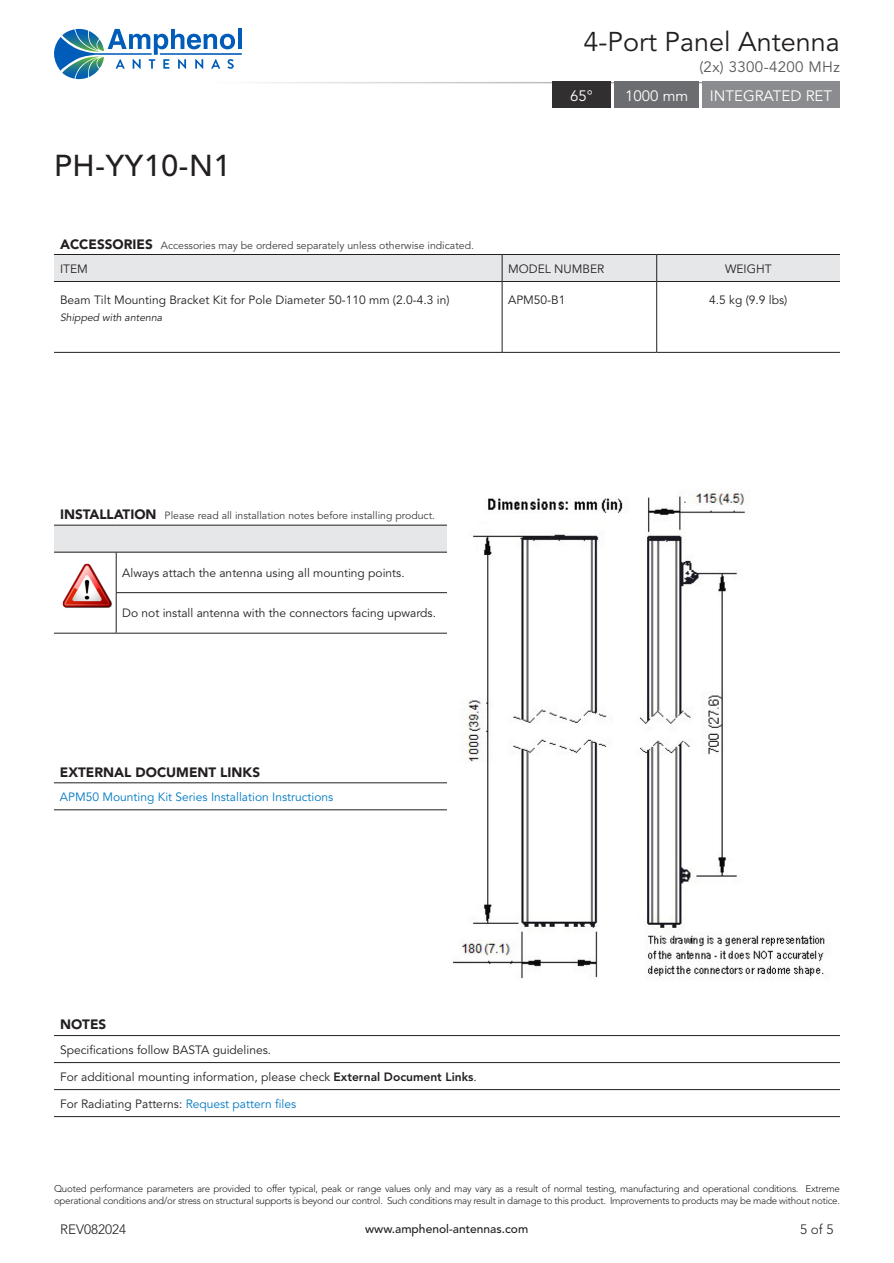
<style>
.page{position:relative;width:894px;height:1263px;background:#fff}
.page>*{position:absolute;margin:0;border:0;box-sizing:border-box;transform-origin:0 0}
.t1{font:500 30px "Avenir LT Std";letter-spacing:.025em;color:#231f20}
.t2{font:27px "Avenir LT Std";color:#231f20}
.t3{font:15px "Avenir LT Std";color:#fff}
.t4{font:15px "Avenir LT Std";letter-spacing:.025em;color:#57585a}
.t5{font:900 13.5px "Avenir LT Std";color:#231f20}
.t6{font:300 13.5px "Avenir LT Std";color:#231f20}
.t7{font:12px "Avenir LT Std";color:#231f20}
.t8{font:12px "Avenir LT Std";color:#0079c2}
.t9{font:500 12px "Avenir LT Std";color:#231f20}
.t10{font:10.5px "Avenir LT Std";color:#3e3e3f}
.t11{font:italic 10.5px "Avenir LT Std";color:#231f20}
.t12{font:300 9.75px/11.7px "Avenir LT Std";letter-spacing:-.025em;color:#231f20}
.s1{font-weight:900;font-size:13.5px;color:#231f20}
.s2{font-weight:800}
.s3{color:#0079c2}
</style>
<div class="page">
<div style="left:54px;top:254px;width:785px;height:27px;background:#e6e7e9"></div>
<hr style="left:54px;top:281px;width:448px;height:1px;background:#231f20">
<hr style="left:502px;top:281px;width:154px;height:1px;background:#231f20">
<hr style="left:501px;top:282px;width:1px;height:70px;background:#231f20">
<hr style="left:656px;top:281px;width:183px;height:1px;background:#231f20">
<hr style="left:656px;top:282px;width:1px;height:70px;background:#231f20">
<hr style="left:54px;top:352px;width:448px;height:1px;background:#231f20">
<hr style="left:502px;top:352px;width:154px;height:1px;background:#231f20">
<hr style="left:656px;top:352px;width:183px;height:1px;background:#231f20">
<div style="left:54px;top:525px;width:393px;height:27px;background:#e6e7e9"></div>
<hr style="left:54px;top:525px;width:62px;height:1px;background:#231f20">
<hr style="left:116px;top:525px;width:331px;height:1px;background:#231f20">
<hr style="left:54px;top:552px;width:62px;height:1px;background:#231f20">
<hr style="left:54px;top:633px;width:62px;height:1px;background:#231f20">
<hr style="left:116px;top:552px;width:331px;height:1px;background:#231f20">
<hr style="left:116px;top:552px;width:1px;height:40px;background:#231f20">
<hr style="left:116px;top:592px;width:331px;height:1px;background:#231f20">
<hr style="left:116px;top:593px;width:1px;height:40px;background:#231f20">
<hr style="left:116px;top:633px;width:331px;height:1px;background:#231f20">
<img style="left:62px;top:563px;width:50px;height:45px">
<hr style="left:54px;top:782px;width:393px;height:1px;background:#231f20">
<hr style="left:54px;top:809px;width:393px;height:1px;background:#231f20">
<div style="left:551px;top:82px;width:59px;height:26px;background:#312f30"></div>
<div style="left:614px;top:82px;width:84px;height:26px;background:#6c6d70"></div>
<div style="left:701px;top:82px;width:138px;height:26px;background:#8a8c8f"></div>
<img style="left:452px;top:490px;width:373px;height:489px">
<hr style="left:54px;top:1035px;width:785px;height:1px;background:#231f20">
<hr style="left:54px;top:1062px;width:785px;height:1px;background:#231f20">
<hr style="left:54px;top:1089px;width:785px;height:1px;background:#231f20">
<hr style="left:54px;top:1116px;width:785px;height:1px;background:#231f20">
<hr style="left:238px;top:29px;width:4px;height:20px;background:#005cb9">
<svg style="left:54px;top:29px;width:181px;height:50px"></svg>
<hr style="left:160px;top:53px;width:82px;height:2px;background:#005cb9">
<p class="t2" style="left:583px;top:26px;width:258px">4-Port Panel Antenna</p>
<p class="t4" style="left:699px;top:58px;width:142px">(2x) 3300-4200 MHz</p>
<p class="t1" style="left:54px;top:148px;width:178px">PH-YY10-N1</p>
<p class="t3" style="left:570px;top:87px;width:24px">65°</p>
<p class="t3" style="left:625px;top:87px;width:65px">1000 mm</p>
<p class="t3" style="left:709px;top:87px;width:124px">INTEGRATED RET</p>
<p class="t10" style="left:60px;top:239px;width:415px"><span class="s1">ACCESSORIES</span> Accessories may be ordered separately unless otherwise indicated.</p>
<p class="t7" style="left:60px;top:261px;width:29px">ITEM</p>
<p class="t7" style="left:508px;top:261px;width:98px">MODEL NUMBER</p>
<p class="t7" style="left:724px;top:261px;width:48px">WEIGHT</p>
<p class="t7" style="left:60px;top:293px;width:391px">Beam Tilt Mounting Bracket Kit for Pole Diameter 50-110 mm (2.0-4.3 in)</p>
<p class="t11" style="left:60px;top:311px;width:104px">Shipped with antenna</p>
<p class="t7" style="left:508px;top:293px;width:59px">APM50-B1</p>
<p class="t7" style="left:709px;top:293px;width:80px">4.5 kg (9.9 lbs)</p>
<p class="t10" style="left:60px;top:509px;width:376px"><span class="s1">INSTALLATION</span> Please read all installation notes before installing product.</p>
<p class="t7" style="left:122px;top:566px;width:284px">Always attach the antenna using all mounting points.</p>
<p class="t7" style="left:122px;top:606px;width:315px">Do not install antenna with the connectors facing upwards.</p>
<p class="t5" style="left:60px;top:764px;width:201px">EXTERNAL DOCUMENT LINKS</p>
<p class="t8" style="left:60px;top:790px;width:275px">APM50 Mounting Kit Series Installation Instructions</p>
<p class="t5" style="left:60px;top:1016px;width:48px">NOTES</p>
<p class="t7" style="left:60px;top:1042px;width:212px">Specifications follow BASTA guidelines.</p>
<p class="t7" style="left:60px;top:1069px;width:418px">For additional mounting information, please check <span class="s2">External Document Links</span>.</p>
<p class="t7" style="left:60px;top:1096px;width:237px">For Radiating Patterns: <span class="s3">Request pattern files</span></p>
<p class="t12" style="left:54px;top:1182px;width:787px">Quoted performance parameters are provided to offer typical, peak or range values only and may vary as a result of normal testing, manufacturing and operational conditions. Extreme operational conditions and/or stress on structural supports is beyond our control. Such conditions may result in damage to this product. Improvements to products may be made without notice.</p>
<p class="t6" style="left:60px;top:1220px;width:68px">REV082024</p>
<p class="t9" style="left:365px;top:1221px;width:164px">www.amphenol-antennas.com</p>
<p class="t6" style="left:800px;top:1220px;width:35px">5 of 5</p>
</div>
